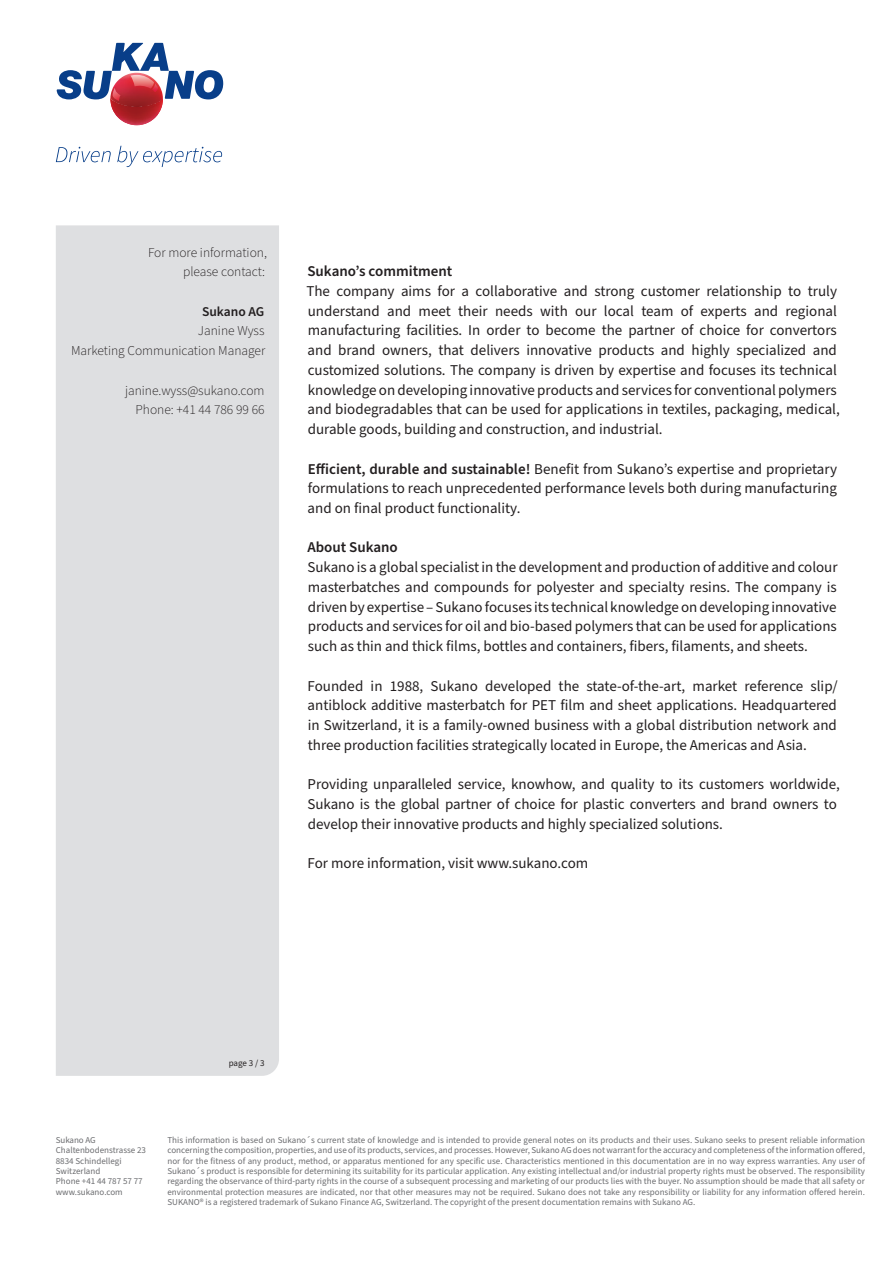
<style>
.page{position:relative;width:893px;height:1263px;background:#fff}
.page>*{position:absolute;margin:0;border:0;box-sizing:border-box;transform-origin:0 0}
.t1{font:15px/19.6px "Source Sans Pro";color:#231f20;text-align:justify}
.t2{font:600 15px "Source Sans Pro";color:#231f20}
.t3{font:300 13.5px/19.6px "Source Sans Pro";color:#231f20;text-align:right}
.t4{font:600 13.5px "Source Sans Pro";color:#231f20}
.t5{font:9px/10.4px "Source Sans Pro";color:#6c6d70}
.t6{font:9px "Source Sans Pro";color:#231f20}
.s1{font-weight:600}
</style>
<div class="page">
<svg style="left:56px;top:146px;width:166px;height:21px"></svg>
<img style="left:110px;top:101px;width:53px;height:24px">
<svg style="left:57px;top:43px;width:167px;height:58px"></svg>
<div style="left:56px;top:225px;width:223px;height:851px;background:#dedfe1"></div>
<p class="t3" style="left:148px;top:243px;width:120px">For more information, please contact:</p>
<p class="t4" style="left:202px;top:302px;width:64px">Sukano AG</p>
<p class="t3" style="left:71px;top:322px;width:196px">Janine Wyss<br>Marketing Communication Manager</p>
<p class="t3" style="left:125px;top:381px;width:141px">janine.wyss@sukano.com<br>Phone: +41 44 786 99 66</p>
<p class="t2" style="left:307px;top:261px;width:146px">Sukano’s commitment</p>
<p class="t1" style="left:306px;top:282px;width:535px;text-align:left">The company aims for a collaborative and strong customer relationship to truly understand and meet their needs with our local team of experts and regional manufacturing facilities. In order to become the partner of choice for convertors and brand owners, that delivers innovative products and highly specialized and customized solutions. The company is driven by expertise and focuses its technical knowledge on developing innovative products and services for conventional polymers and biodegradables that can be used for applications in textiles, packaging, medical, durable goods, building and construction, and industrial.</p>
<p class="t1" style="left:308px;top:459px;width:531px"><span class="s1">Efficient, durable and sustainable!</span> Benefit from Sukano’s expertise and proprietary formulations to reach unprecedented performance levels both during manufacturing and on final product functionality.</p>
<p class="t2" style="left:307px;top:537px;width:92px">About Sukano</p>
<p class="t1" style="left:307px;top:558px;width:532px">Sukano is a global specialist in the development and production of additive and colour masterbatches and compounds for polyester and specialty resins. The company is driven by expertise – Sukano focuses its technical knowledge on developing innovative products and services for oil and bio-based polymers that can be used for applications such as thin and thick films, bottles and containers, fibers, filaments, and sheets.</p>
<p class="t1" style="left:308px;top:676px;width:532px">Founded in 1988, Sukano developed the state-of-the-art, market reference slip/ antiblock additive masterbatch for PET film and sheet applications. Headquartered in Switzerland, it is a family-owned business with a global distribution network and three production facilities strategically located in Europe, the Americas and Asia.</p>
<p class="t1" style="left:307px;top:775px;width:534px;text-align:left">Providing unparalleled service, knowhow, and quality to its customers worldwide,<br>Sukano is the global partner of choice for plastic converters and brand owners to develop their innovative products and highly specialized solutions.</p>
<p class="t1" style="left:308px;top:854px;width:282px">For more information, visit www.sukano.com</p>
<p class="t6" style="left:229px;top:1056px;width:37px">page 3 / 3</p>
<p class="t5" style="left:56px;top:1135px;width:92px">Sukano AG<br>Chaltenbodenstrasse 23<br>8834 Schindellegi<br>Switzerland<br>Phone +41 44 787 57 77 www.sukano.com</p>
<p class="t5" style="left:167px;top:1135px;width:699px;text-align:justify">This information is based on Sukano´s current state of knowledge and is intended to provide general notes on its products and their uses. Sukano seeks to present reliable information concerning the composition, properties, and use of its products, services, and processes. However, Sukano AG does not warrant for the accuracy and completeness of the information offered, nor for the fitness of any product, method, or apparatus mentioned for any specific use. Characteristics mentioned in this documentation are in no way express warranties. Any user of Sukano´s product is responsible for determining its suitability for its particular application. Any existing intellectual and/or industrial property rights must be observed. The responsibility regarding the observance of third-party rights in the course of a subsequent processing and marketing of our products lies with the buyer. No assumption should be made that all safety or environmental protection measures are indicated, nor that other measures may not be required. Sukano does not take any responsibility or liability for any information offered herein.<br>SUKANO® is a registered trademark of Sukano Finance AG, Switzerland. The copyright of the present documentation remains with Sukano AG.</p>
</div>
